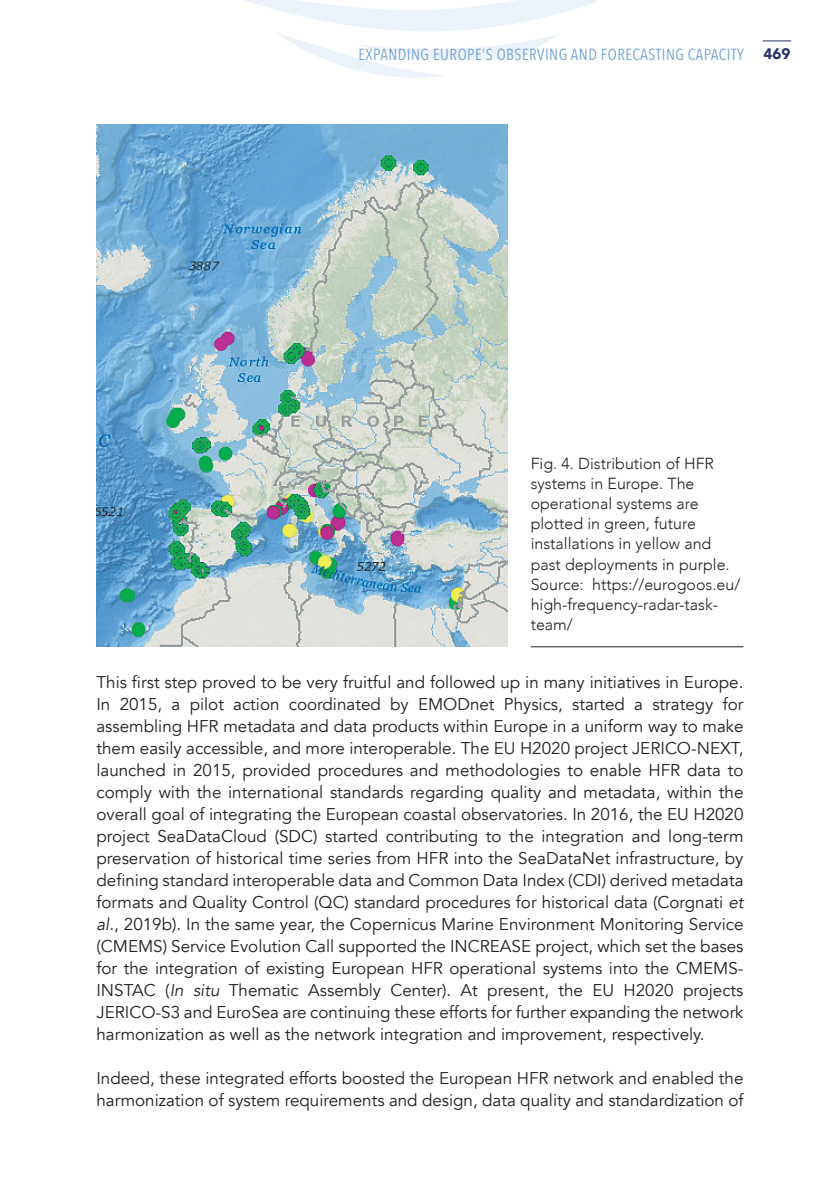
<style>
.page{position:relative;width:840px;height:1191px;background:#fff}
.page>*{position:absolute;margin:0;border:0;box-sizing:border-box;transform-origin:0 0}
.t1{font:17px/22px "Avenir";color:#231f20;text-align:justify}
.t2{font:300 16px/20px "Avenir";color:#231f20}
.t3{font:16px "Avenir Next Condensed";letter-spacing:.03em;color:#70a1d5}
.s1{font-family:"Avenir";font-weight:900;font-size:15.2px;color:#24326d}
.s2{font-style:italic}
</style>
<div class="page">
<svg style="left:762px;top:41px;width:28px;height:1px"></svg>
<svg style="left:244px;top:0;width:354px;height:78px"></svg>
<img style="left:96px;top:125px;width:411px;height:522px">
<hr style="left:530px;top:646px;width:213px;height:1px;background:#231f20">
<p class="t3" style="left:358px;top:41px;width:433px">EXPANDING EUROPE’S OBSERVING AND FORECASTING CAPACITY <span class="s1">469</span></p>
<p class="t2" style="left:530px;top:454px;width:211px">Fig. 4. Distribution of HFR systems in Europe. The operational systems are plotted in green, future installations in yellow and past deployments in purple.<br>Source: https://eurogoos.eu/ high-frequency-radar-task&shy;team/</p>
<p class="t1" style="left:96px;top:671px;width:648px">This first step proved to be very fruitful and followed up in many initiatives in Europe.<br>In 2015, a pilot action coordinated by EMODnet Physics, started a strategy for assembling HFR metadata and data products within Europe in a uniform way to make them easily accessible, and more interoperable. The EU H2020 project JERICO-NEXT, launched in 2015, provided procedures and methodologies to enable HFR data to comply with the international standards regarding quality and metadata, within the overall goal of integrating the European coastal observatories. In 2016, the EU H2020 project SeaDataCloud (SDC) started contributing to the integration and long-term preservation of historical time series from HFR into the SeaDataNet infrastructure, by defining standard interoperable data and Common Data Index (CDI) derived metadata formats and Quality Control (QC) standard procedures for historical data (Corgnati <span class="s2">et al.</span>, 2019b). In the same year, the Copernicus Marine Environment Monitoring Service (CMEMS) Service Evolution Call supported the INCREASE project, which set the bases for the integration of existing European HFR operational systems into the CMEMS-INSTAC (<span class="s2">In situ</span> Thematic Assembly Center). At present, the EU H2020 projects JERICO-S3 and EuroSea are continuing these efforts for further expanding the network harmonization as well as the network integration and improvement, respectively.</p>
<p class="t1" style="left:96px;top:1067px;width:648px">Indeed, these integrated efforts boosted the European HFR network and enabled the harmonization of system requirements and design, data quality and standardization of</p>
</div>
